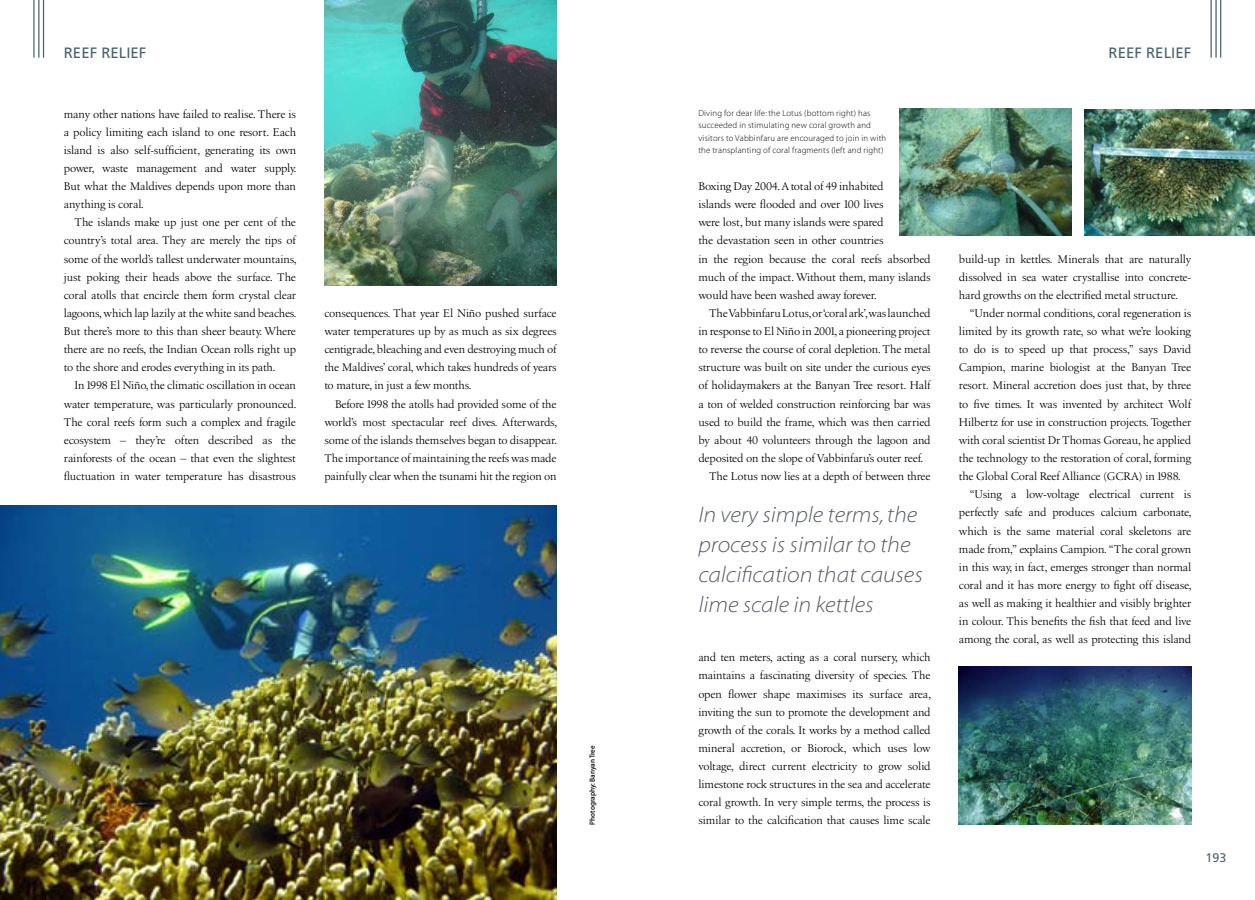
<style>
.page{position:relative;width:1255px;height:900px;background:#fff}
.page>*{position:absolute;margin:0;border:0;box-sizing:border-box;transform-origin:0 0}
.t1{font:22.5px/30px "Myriad MM It 215 700";letter-spacing:.005em;color:#565968}
.t2{font:15px "Frutiger";color:#486370}
.t3{font:12.5px "Frutiger";color:#486370}
.t4{font:11.5px/18.1px "Birka";letter-spacing:-.01em;color:#000;text-align:justify}
.t5{font:8.75px/12.5px "Myriad MM 215 600";color:#000}
.t6{font:7.5px "Myriad MM 500 540";color:#000}
</style>
<div class="page">
<hr style="left:33px;top:0;width:2px;height:58px;background:#486370">
<hr style="left:38px;top:0;width:1px;height:58px;background:#486370">
<hr style="left:43px;top:0;width:1px;height:58px;background:#486370">
<hr style="left:1210px;top:0;width:1px;height:58px;background:#486370">
<hr style="left:1215px;top:0;width:1px;height:58px;background:#486370">
<hr style="left:1219px;top:0;width:2px;height:58px;background:#486370">
<img style="left:0;top:506px;width:556px;height:394px">
<img style="left:324px;top:0;width:232px;height:286px">
<img style="left:899px;top:109px;width:172px;height:126px">
<img style="left:1084px;top:110px;width:170px;height:125px">
<img style="left:958px;top:667px;width:233px;height:158px">
<h2 class="t2" style="left:64px;top:44px;width:84px">REEF RELIEF</h2>
<p class="t4" style="left:64px;top:105px;width:234px">many other nations have failed to realise. There is a policy limiting each island to one resort. Each island is also self-sufficient, generating its own power, waste management and water supply.<br>But what the Maldives depends upon more than anything is coral.</p>
<p class="t4" style="left:64px;top:214px;width:234px;text-indent:11px">The islands make up just one per cent of the country’s total area. They are merely the tips of some of the world’s tallest underwater mountains, just poking their heads above the surface. The coral atolls that encircle them form crystal clear lagoons, which lap lazily at the white sand beaches.<br>But there’s more to this than sheer beauty. Where there are no reefs, the Indian Ocean rolls right up to the shore and erodes everything in its path.</p>
<p class="t4" style="left:64px;top:377px;width:234px;text-indent:11px">In 1998 El Niño, the climatic oscillation in ocean water temperature, was particularly pronounced.<br>The coral reefs form such a complex and fragile ecosystem – they’re often described as the rainforests of the ocean – that even the slightest fluctuation in water temperature has disastrous</p>
<p class="t4" style="left:324px;top:304px;width:234px">consequences. That year El Niño pushed surface water temperatures up by as much as six degrees centigrade, bleaching and even destroying much of the Maldives’ coral, which takes hundreds of years to mature, in just a few months.</p>
<p class="t4" style="left:324px;top:395px;width:234px;text-indent:11px">Before 1998 the atolls had provided some of the world’s most spectacular reef dives. Afterwards, some of the islands themselves began to disappear.<br>The importance of maintaining the reefs was made painfully clear when the tsunami hit the region on</p>
<p class="t6" style="left:588px;top:825px;width:81px;rotate:-90deg">Photography: Banyan Tree</p>
<p class="t5" style="left:698px;top:107px;width:190px">Diving for dear life: the Lotus (bottom right) has succeeded in stimulating new coral growth and visitors to Vabbinfaru are encouraged to join in with the transplanting of coral fragments (left and right)</p>
<p class="t4" style="left:698px;top:177px;width:234px;text-align:left">Boxing Day 2004. A total of 49 inhabited<br>islands were flooded and over 100 lives<br>were lost, but many islands were spared<br>the devastation seen in other countries<br>in the region because the coral reefs absorbed much of the impact. Without them, many islands would have been washed away forever.</p>
<p class="t4" style="left:709px;top:304px;width:223px">The Vabbinfaru Lotus, or ‘coral ark’, was launched</p>
<p class="t4" style="left:698px;top:322px;width:234px">in response to El Niño in 2001, a pioneering project</p>
<p class="t4" style="left:698px;top:340px;width:234px">to reverse the course of coral depletion. The metal</p>
<p class="t4" style="left:698px;top:359px;width:234px">structure was built on site under the curious eyes</p>
<p class="t4" style="left:698px;top:377px;width:234px">of holidaymakers at the Banyan Tree resort. Half</p>
<p class="t4" style="left:698px;top:395px;width:234px">a ton of welded construction reinforcing bar was</p>
<p class="t4" style="left:698px;top:413px;width:234px">used to build the frame, which was then carried</p>
<p class="t4" style="left:698px;top:431px;width:234px">by about 40 volunteers through the lagoon and</p>
<p class="t4" style="left:698px;top:449px;width:226px">deposited on the slope of Vabbinfaru’s outer reef.</p>
<p class="t4" style="left:709px;top:467px;width:223px">The Lotus now lies at a depth of between three</p>
<h1 class="t1" style="left:698px;top:501px;width:226px">In very simple terms, the process is similar to the calcification that causes lime scale in kettles</h1>
<p class="t4" style="left:698px;top:649px;width:234px">and ten meters, acting as a coral nursery, which maintains a fascinating diversity of species. The open flower shape maximises its surface area, inviting the sun to promote the development and growth of the corals. It works by a method called mineral accretion, or Biorock, which uses low voltage, direct current electricity to grow solid limestone rock structures in the sea and accelerate coral growth. In very simple terms, the process is similar to the calcification that causes lime scale</p>
<h2 class="t2" style="left:1108px;top:44px;width:84px">REEF RELIEF</h2>
<p class="t4" style="left:958px;top:250px;width:234px">build-up in kettles. Minerals that are naturally dissolved in sea water crystallise into concrete&shy;hard growths on the electrified metal structure.</p>
<p class="t4" style="left:969px;top:304px;width:223px">“Under normal conditions, coral regeneration is</p>
<p class="t4" style="left:958px;top:322px;width:234px">limited by its growth rate, so what we’re looking</p>
<p class="t4" style="left:958px;top:340px;width:234px">to do is to speed up that process,” says David</p>
<p class="t4" style="left:958px;top:359px;width:234px">Campion, marine biologist at the Banyan Tree</p>
<p class="t4" style="left:958px;top:377px;width:234px">resort. Mineral accretion does just that, by three</p>
<p class="t4" style="left:958px;top:395px;width:234px">to five times. It was invented by architect Wolf</p>
<p class="t4" style="left:958px;top:413px;width:234px">Hilbertz for use in construction projects. Together</p>
<p class="t4" style="left:958px;top:431px;width:234px">with coral scientist Dr Thomas Goreau, he applied</p>
<p class="t4" style="left:958px;top:449px;width:234px">the technology to the restoration of coral, forming</p>
<p class="t4" style="left:958px;top:467px;width:223px">the Global Coral Reef Alliance (GCRA) in 1988.</p>
<p class="t4" style="left:969px;top:486px;width:223px">“Using a low-voltage electrical current is</p>
<p class="t4" style="left:958px;top:504px;width:234px">perfectly safe and produces calcium carbonate,</p>
<p class="t4" style="left:958px;top:522px;width:234px">which is the same material coral skeletons are</p>
<p class="t4" style="left:958px;top:540px;width:234px">made from,” explains Campion. “The coral grown</p>
<p class="t4" style="left:958px;top:558px;width:234px">in this way, in fact, emerges stronger than normal</p>
<p class="t4" style="left:958px;top:576px;width:234px">coral and it has more energy to fight off disease,</p>
<p class="t4" style="left:958px;top:594px;width:234px">as well as making it healthier and visibly brighter</p>
<p class="t4" style="left:958px;top:612px;width:234px">in colour. This benefits the fish that feed and live</p>
<p class="t4" style="left:958px;top:631px;width:234px">among the coral, as well as protecting this island</p>
<p class="t3" style="left:1205px;top:850px;width:22px">193</p>
</div>
